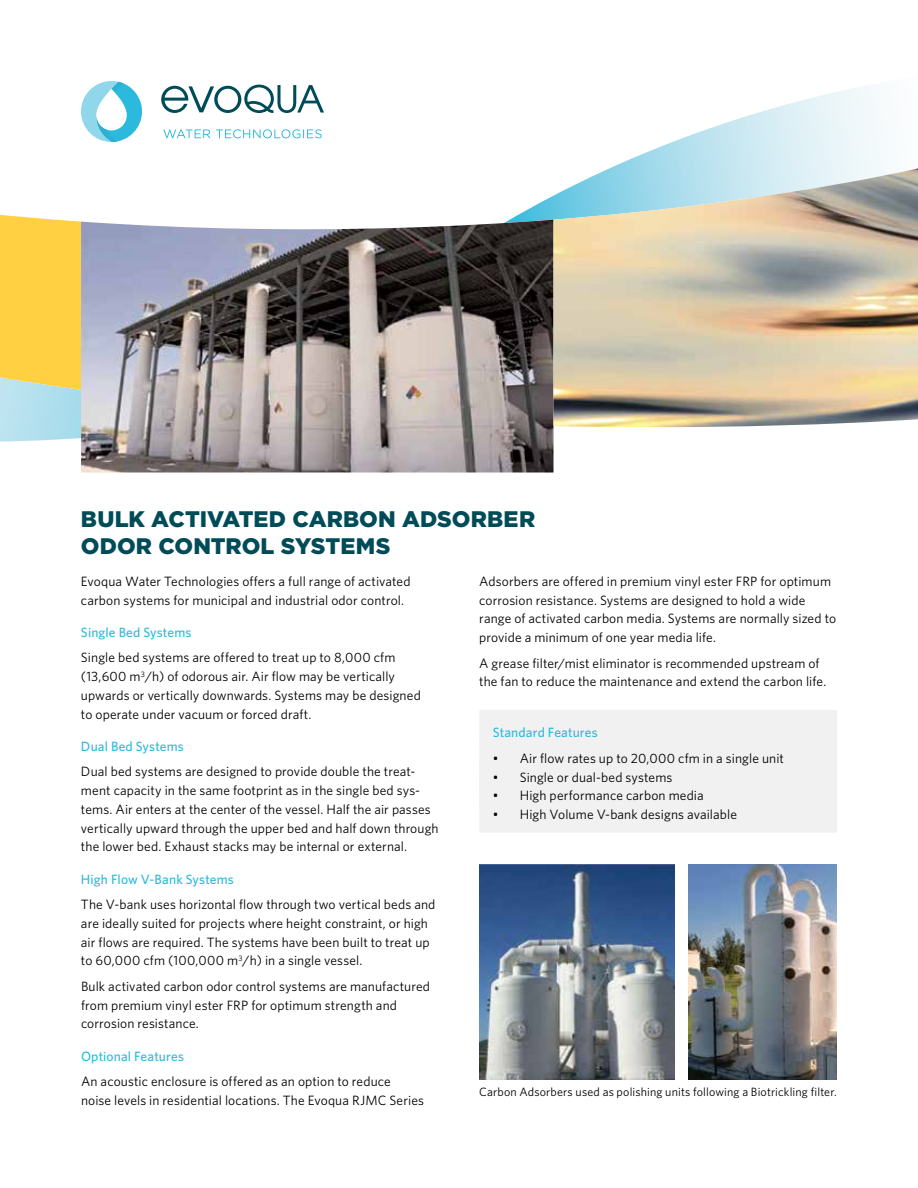
<style>
.page{position:relative;width:918px;height:1188px;background:#fff}
.page>*{position:absolute;margin:0;border:0;box-sizing:border-box;transform-origin:0 0}
.t1{font:900 22.5px/27px "Gotham";color:#004b58}
.t2{font:13.5px/18.8px "Whitney";letter-spacing:.01em;color:#000}
.t3{font:500 13.5px "Whitney";letter-spacing:.01em;color:#2bbadd}
.t4{font:12px "Whitney";letter-spacing:.01em;color:#000}
</style>
<div class="page">
<div style="left:479px;top:710px;width:358px;height:36px;background:#f1f1f2"></div>
<div style="left:479px;top:741px;width:358px;height:30px;background:#f1f1f2"></div>
<div style="left:479px;top:760px;width:358px;height:30px;background:#f1f1f2"></div>
<div style="left:479px;top:779px;width:358px;height:30px;background:#f1f1f2"></div>
<div style="left:479px;top:796px;width:358px;height:36px;background:#f1f1f2"></div>
<svg style="left:509px;top:85px;width:376px;height:135px"></svg>
<svg style="left:0;top:214px;width:81px;height:228px;background:#ecd570"></svg>
<svg style="left:161px;top:85px;width:163px;height:28px"></svg>
<svg style="left:164px;top:129px;width:46px;height:9px"></svg>
<svg style="left:216px;top:129px;width:106px;height:9px"></svg>
<svg style="left:81px;top:81px;width:61px;height:61px"></svg>
<img style="left:81px;top:220px;width:472px;height:252px">
<img style="left:554px;top:168px;width:364px;height:259px">
<img style="left:479px;top:864px;width:196px;height:216px">
<img style="left:688px;top:864px;width:149px;height:216px">
<h1 class="t1" style="left:81px;top:505px;width:456px">BULK ACTIVATED CARBON ADSORBER<br>ODOR CONTROL SYSTEMS</h1>
<p class="t2" style="left:81px;top:571px;width:331px">Evoqua Water Technologies offers a full range of activated carbon systems for municipal and industrial odor control.</p>
<p class="t3" style="left:81px;top:623px;width:112px">Single Bed Systems</p>
<p class="t2" style="left:81px;top:648px;width:341px">Single bed systems are offered to treat up to 8,000 cfm (13,600 m<sup>3</sup>/h) of odorous air. Air flow may be vertically upwards or vertically downwards. Systems may be designed to operate under vacuum or forced draft.</p>
<p class="t3" style="left:81px;top:737px;width:104px">Dual Bed Systems</p>
<p class="t2" style="left:81px;top:762px;width:359px">Dual bed systems are designed to provide double the treat&shy;ment capacity in the same footprint as in the single bed sys&shy;tems. Air enters at the center of the vessel. Half the air passes vertically upward through the upper bed and half down through the lower bed. Exhaust stacks may be internal or external.</p>
<p class="t3" style="left:81px;top:870px;width:154px">High Flow V-Bank Systems</p>
<p class="t2" style="left:81px;top:895px;width:356px">The V-bank uses horizontal flow through two vertical beds and are ideally suited for projects where height constraint, or high air flows are required. The systems have been built to treat up to 60,000 cfm (100,000 m<sup>3</sup>/h) in a single vessel.</p>
<p class="t2" style="left:81px;top:976px;width:351px">Bulk activated carbon odor control systems are manufactured from premium vinyl ester FRP for optimum strength and corrosion resistance.</p>
<p class="t3" style="left:81px;top:1047px;width:105px">Optional Features</p>
<p class="t2" style="left:81px;top:1072px;width:345px">An acoustic enclosure is offered as an option to reduce noise levels in residential locations. The Evoqua RJMC Series</p>
<p class="t2" style="left:479px;top:571px;width:358px">Adsorbers are offered in premium vinyl ester FRP for optimum corrosion resistance. Systems are designed to hold a wide range of activated carbon media. Systems are normally sized to provide a minimum of one year media life.</p>
<p class="t2" style="left:479px;top:653px;width:349px">A grease filter/mist eliminator is recommended upstream of the fan to reduce the maintenance and extend the carbon life.</p>
<p class="t3" style="left:493px;top:724px;width:107px">Standard Features</p>
<p class="t2" style="left:493px;top:748px;width:293px">• Air flow rates up to 20,000 cfm in a single unit</p>
<p class="t2" style="left:493px;top:767px;width:181px">• Single or dual-bed systems</p>
<p class="t2" style="left:493px;top:786px;width:212px">• High performance carbon media</p>
<p class="t2" style="left:493px;top:805px;width:246px">• High Volume V-bank designs available</p>
<p class="t4" style="left:479px;top:1084px;width:359px">Carbon Adsorbers used as polishing units following a Biotrickling filter.</p>
</div>
